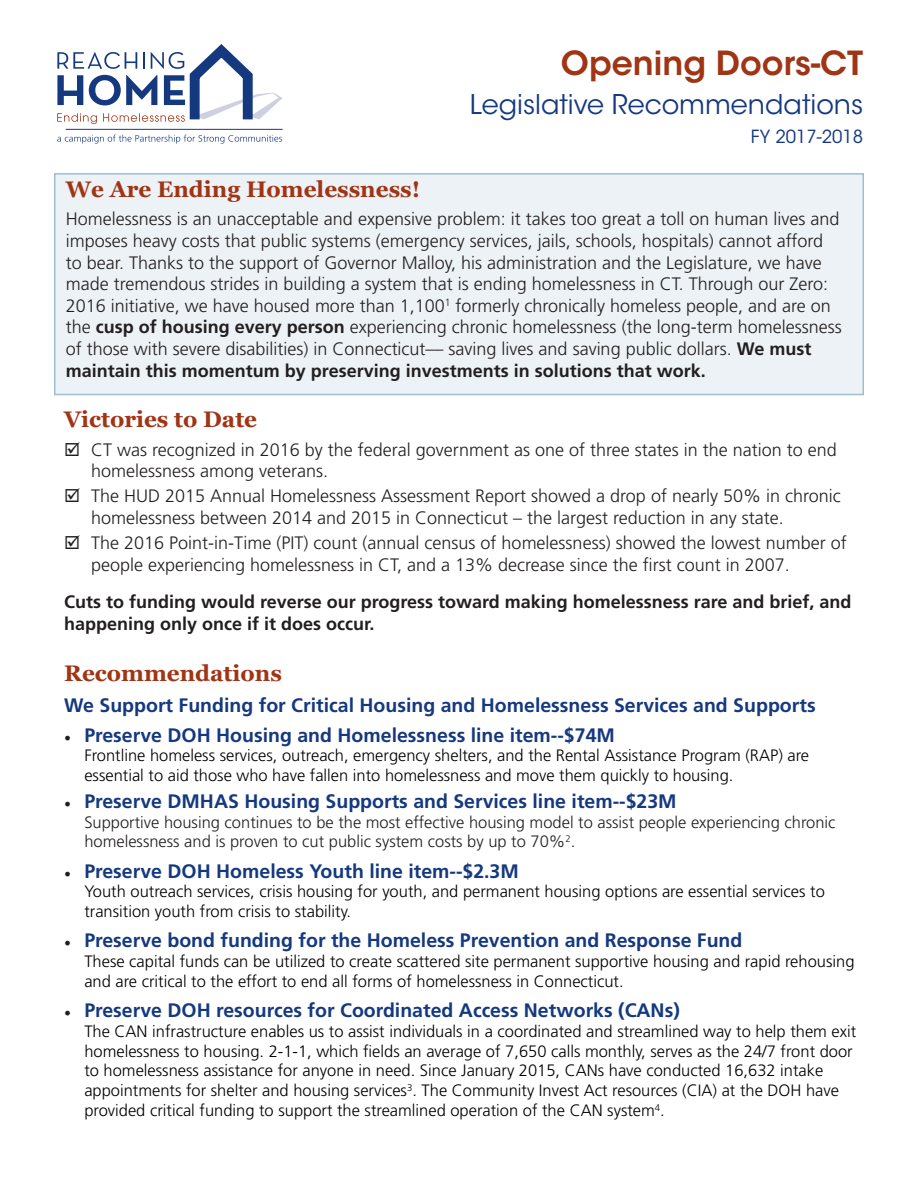
<style>
.page{position:relative;width:918px;height:1188px;background:#fff}
.page>*{position:absolute;margin:0;border:0;box-sizing:border-box;transform-origin:0 0}
.t1{font:600 33px "ITC Avant Garde Std";color:#9f3515}
.t2{font:27px "ITC Avant Garde Std";color:#15397f}
.t3{font:700 22.5px "Georgia";color:#9f3515}
.t4{font:700 19.5px "Frutiger LT Std";color:#15397f}
.t5{font:300 18px/21.6px "Frutiger LT Std";color:#231f20}
.t6{font:700 18px/21.6px "Frutiger LT Std";color:#231f20}
.t7{font:18px "ITC Avant Garde Std";color:#15397f}
.t8{font:300 16.5px/19.8px "Frutiger LT Std";color:#000}
.t9{font:300 16.5px/19.8px "Frutiger LT Std";color:#231f20}
.s1{font-weight:700}
.s2{font-family:"Minion Pro";font-weight:400;font-size:18px;color:#231f20}
</style>
<div class="page">
<svg style="left:57px;top:135px;width:225px;height:9px"></svg>
<hr style="left:66px;top:129px;width:217px;height:1px;background:#15397f">
<svg style="left:57px;top:44px;width:226px;height:85px"></svg>
<div style="left:54px;top:173px;width:810px;height:222px;background:#ecf2f6;border:2px solid #a1becf"></div>
<p class="t1" style="left:561px;top:42px;width:304px">Opening Doors-CT</p>
<p class="t2" style="left:470px;top:88px;width:395px">Legislative Recommendations</p>
<p class="t7" style="left:751px;top:125px;width:114px">FY 2017-2018</p>
<p class="t3" style="left:66px;top:175px;width:356px">We Are Ending Homelessness!</p>
<p class="t5" style="left:66px;top:209px;width:777px">Homelessness is an unacceptable and expensive problem: it takes too great a toll on human lives and imposes heavy costs that public systems (emergency services, jails, schools, hospitals) cannot afford to bear. Thanks to the support of Governor Malloy, his administration and the Legislature, we have made tremendous strides in building a system that is ending homelessness in CT. Through our Zero:<br>2016 initiative, we have housed more than 1,100<sup>1</sup> formerly chronically homeless people, and are on the <span class="s1">cusp of housing every person</span> experiencing chronic homelessness (the long-term homelessness of those with severe disabilities) in Connecticut–– saving lives and saving public dollars. <span class="s1">We must maintain this momentum by preserving investments in solutions that work.</span></p>
<p class="t3" style="left:64px;top:405px;width:195px">Victories to Date</p>
<p class="t5" style="left:91px;top:439px;width:747px">CT was recognized in 2016 by the federal government as one of three states in the nation to end homelessness among veterans.</p>
<p class="t5" style="left:91px;top:485px;width:751px">The HUD 2015 Annual Homelessness Assessment Report showed a drop of nearly 50% in chronic homelessness between 2014 and 2015 in Connecticut – the largest reduction in any state.</p>
<p class="t5" style="left:91px;top:532px;width:757px">The 2016 Point-in-Time (PIT) count (annual census of homelessness) showed the lowest number of people experiencing homelessness in CT, and a 13% decrease since the first count in 2007.</p>
<p class="t6" style="left:64px;top:591px;width:789px">Cuts to funding would reverse our progress toward making homelessness rare and brief, and happening only once if it does occur.</p>
<p class="t3" style="left:64px;top:659px;width:219px">Recommendations</p>
<p class="t4" style="left:64px;top:693px;width:753px">We Support Funding for Critical Housing and Homelessness Services and Supports</p>
<p class="t4" style="left:64px;top:723px;width:552px"><span class="s2">•</span> Preserve DOH Housing and Homelessness line item--$74M</p>
<p class="t8" style="left:84px;top:746px;width:726px">Frontline homeless services, outreach, emergency shelters, and the Rental Assistance Program (RAP) are essential to aid those who have fallen into homelessness and move them quickly to housing.</p>
<p class="t4" style="left:64px;top:790px;width:614px"><span class="s2">•</span> Preserve DMHAS Housing Supports and Services line item--$23M</p>
<p class="t9" style="left:84px;top:812px;width:753px">Supportive housing continues to be the most effective housing model to assist people experiencing chronic homelessness and is proven to cut public system costs by up to 70%<sup>2</sup>.</p>
<p class="t4" style="left:64px;top:859px;width:456px"><span class="s2">•</span> Preserve DOH Homeless Youth line item--$2.3M</p>
<p class="t8" style="left:84px;top:882px;width:742px">Youth outreach services, crisis housing for youth, and permanent housing options are essential services to transition youth from crisis to stability.</p>
<p class="t4" style="left:64px;top:929px;width:680px"><span class="s2">•</span> Preserve bond funding for the Homeless Prevention and Response Fund</p>
<p class="t8" style="left:84px;top:952px;width:772px">These capital funds can be utilized to create scattered site permanent supportive housing and rapid rehousing and are critical to the effort to end all forms of homelessness in Connecticut.</p>
<p class="t4" style="left:64px;top:999px;width:617px"><span class="s2">•</span> Preserve DOH resources for Coordinated Access Networks (CANs)</p>
<p class="t8" style="left:84px;top:1022px;width:773px">The CAN infrastructure enables us to assist individuals in a coordinated and streamlined way to help them exit homelessness to housing. 2-1-1, which fields an average of 7,650 calls monthly, serves as the 24/7 front door to homelessness assistance for anyone in need. Since January 2015, CANs have conducted 16,632 intake appointments for shelter and housing services<sup>3</sup>. The Community Invest Act resources (CIA) at the DOH have provided critical funding to support the streamlined operation of the CAN system<sup>4</sup>.</p>
</div>
